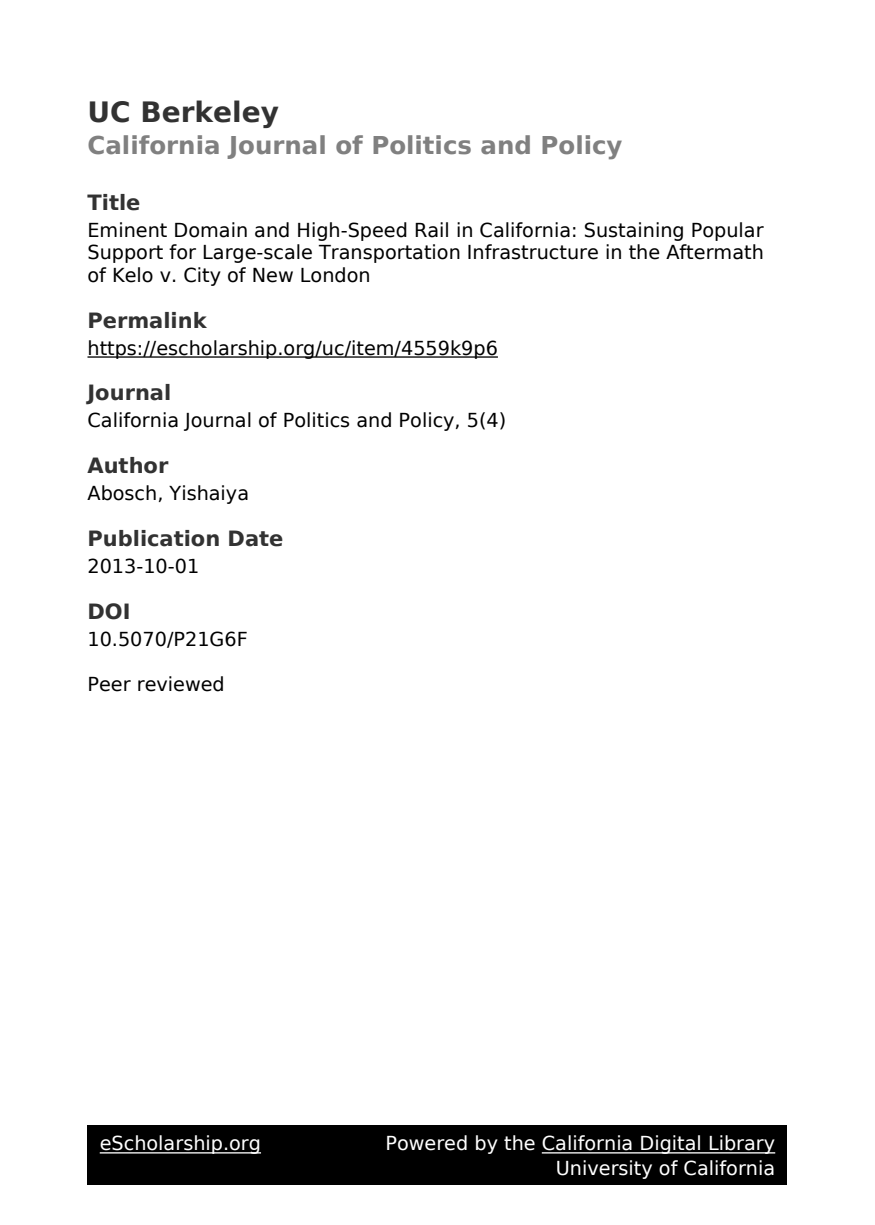
<style>
.page{position:relative;width:875px;height:1225px;background:#fff}
.page>*{position:absolute;margin:0;border:0;box-sizing:border-box;transform-origin:0 0}
.t1{font:700 28px "DejaVu Sans";color:#323232}
.t2{font:700 24.5px "DejaVu Sans";color:#808080}
.t3{font:700 21px "DejaVu Sans";color:#323232}
.t4{font:19.25px/22.4px "DejaVu Sans";color:#000;text-align:justify}
.t5{font:19.25px/24.5px "DejaVu Sans";color:#fff;text-align:right}
</style>
<div class="page">
<hr style="left:88px;top:356px;width:410px;height:2px;background:#000">
<div style="left:88px;top:1125px;width:700px;height:60px;background:#000"></div>
<hr style="left:100px;top:1152px;width:161px;height:2px;background:#fff">
<hr style="left:542px;top:1152px;width:233px;height:2px;background:#fff">
<h1 class="t1" style="left:88px;top:101px;width:193px">UC Berkeley</h1>
<p class="t2" style="left:88px;top:136px;width:537px">California Journal of Politics and Policy</p>
<p class="t3" style="left:88px;top:194px;width:54px">Title</p>
<p class="t4" style="left:88px;top:221px;width:678px">Eminent Domain and High-Speed Rail in California: Sustaining Popular Support for Large-scale Transportation Infrastructure in the Aftermath of Kelo v. City of New London</p>
<p class="t3" style="left:88px;top:312px;width:121px">Permalink</p>
<p class="t4" style="left:88px;top:338px;width:412px">https://escholarship.org/uc/item/4559k9p6</p>
<p class="t3" style="left:88px;top:384px;width:85px">Journal</p>
<p class="t4" style="left:88px;top:411px;width:420px">California Journal of Politics and Policy, 5(4)</p>
<p class="t3" style="left:88px;top:457px;width:82px">Author</p>
<p class="t4" style="left:88px;top:484px;width:163px">Abosch, Yishaiya</p>
<p class="t3" style="left:88px;top:530px;width:198px">Publication Date</p>
<p class="t4" style="left:88px;top:557px;width:113px">2013-10-01</p>
<p class="t3" style="left:88px;top:603px;width:45px">DOI</p>
<p class="t4" style="left:88px;top:630px;width:162px">10.5070/P21G6F</p>
<p class="t4" style="left:88px;top:675px;width:139px">Peer reviewed</p>
<p class="t5" style="left:100px;top:1133px;width:163px">eScholarship.org</p>
<p class="t5" style="left:385px;top:1133px;width:391px">Powered by the California Digital Library<br>University of California</p>
</div>
